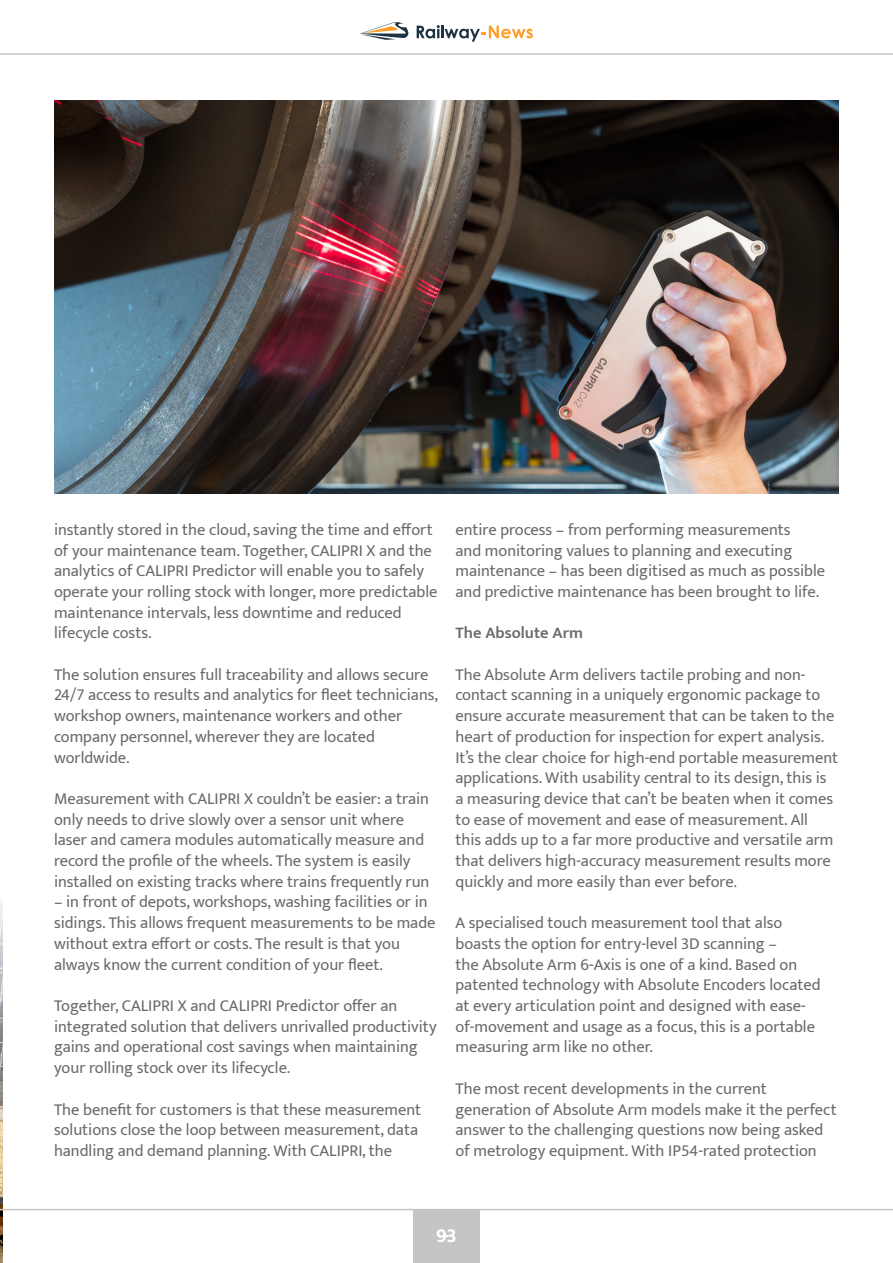
<style>
.page{position:relative;width:893px;height:1263px;background:#fff}
.page>*{position:absolute;margin:0;border:0;box-sizing:border-box;transform-origin:0 0}
.t1{font:700 21px "Mukta Mahee";color:#fff}
.t2{font:16.5px/20.7px "Mukta";color:#696a6d}
.t3{font:600 16.5px "Mukta";color:#696a6d}
</style>
<div class="page">
<img style="left:0;top:902px;width:2px;height:361px">
<img style="left:54px;top:100px;width:785px;height:393px">
<svg style="left:360px;top:22px;width:49px;height:18px"></svg>
<svg style="left:417px;top:25px;width:116px;height:17px"></svg>
<hr style="left:0;top:53px;width:893px;height:2px;background:#c7c5c6">
<div style="left:413px;top:1209px;width:67px;height:54px;background:#c7c4c6"></div>
<hr style="left:0;top:1209px;width:893px;height:1px;background:#c7c4c6">
<p class="t2" style="left:54px;top:519px;width:385px">instantly stored in the cloud, saving the time and effort of your maintenance team. Together, CALIPRI X and the analytics of CALIPRI Predictor will enable you to safely operate your rolling stock with longer, more predictable maintenance intervals, less downtime and reduced lifecycle costs.</p>
<p class="t2" style="left:54px;top:664px;width:386px">The solution ensures full traceability and allows secure 24/7 access to results and analytics for fleet technicians, workshop owners, maintenance workers and other company personnel, wherever they are located worldwide.</p>
<p class="t2" style="left:54px;top:788px;width:377px">Measurement with CALIPRI X couldn’t be easier: a train only needs to drive slowly over a sensor unit where laser and camera modules automatically measure and record the profile of the wheels. The system is easily installed on existing tracks where trains frequently run</p>
<p class="t2" style="left:54px;top:891px;width:383px">– in front of depots, workshops, washing facilities or in sidings. This allows frequent measurements to be made without extra effort or costs. The result is that you always know the current condition of your fleet.</p>
<p class="t2" style="left:54px;top:995px;width:384px">Together, CALIPRI X and CALIPRI Predictor offer an integrated solution that delivers unrivalled productivity gains and operational cost savings when maintaining your rolling stock over its lifecycle.</p>
<p class="t2" style="left:54px;top:1098px;width:369px">The benefit for customers is that these measurement solutions close the loop between measurement, data handling and demand planning. With CALIPRI, the</p>
<p class="t2" style="left:455px;top:519px;width:371px">entire process – from performing measurements<br>and monitoring values to planning and executing maintenance – has been digitised as much as possible and predictive maintenance has been brought to life.</p>
<p class="t3" style="left:455px;top:623px;width:129px">The Absolute Arm</p>
<p class="t2" style="left:455px;top:664px;width:384px">The Absolute Arm delivers tactile probing and non&shy;contact scanning in a uniquely ergonomic package to ensure accurate measurement that can be taken to the heart of production for inspection for expert analysis.<br>It’s the clear choice for high-end portable measurement applications. With usability central to its design, this is a measuring device that can’t be beaten when it comes to ease of movement and ease of measurement. All<br>this adds up to a far more productive and versatile arm that delivers high-accuracy measurement results more quickly and more easily than ever before.</p>
<p class="t2" style="left:455px;top:912px;width:367px">A specialised touch measurement tool that also boasts the option for entry-level 3D scanning –<br>the Absolute Arm 6-Axis is one of a kind. Based on patented technology with Absolute Encoders located at every articulation point and designed with ease&shy;of-movement and usage as a focus, this is a portable measuring arm like no other.</p>
<p class="t2" style="left:455px;top:1078px;width:383px">The most recent developments in the current generation of Absolute Arm models make it the perfect answer to the challenging questions now being asked of metrology equipment. With IP54-rated protection</p>
<p class="t1" style="left:436px;top:1222px;width:22px">9 3-</p>
</div>
